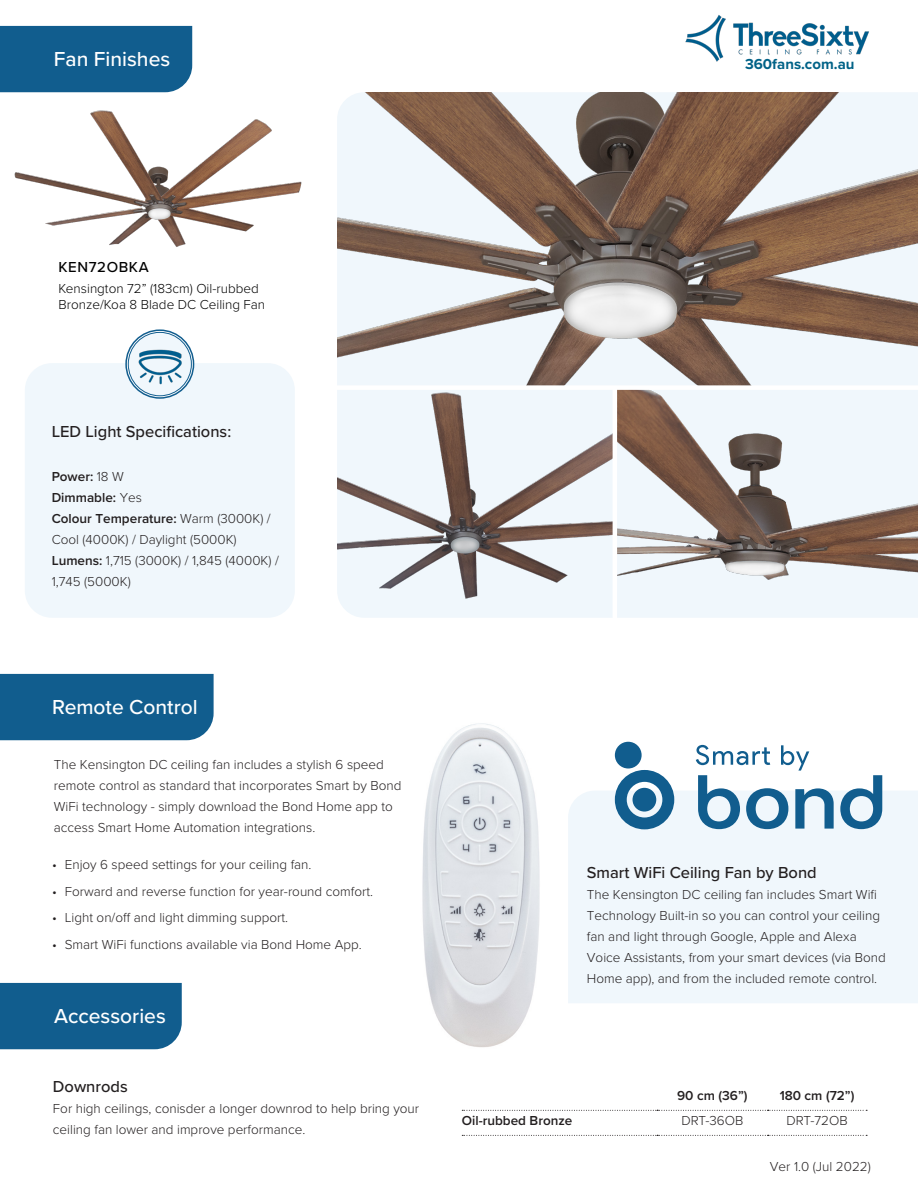
<style>
.page{position:relative;width:918px;height:1188px;background:#fff}
.page>*{position:absolute;margin:0;border:0;box-sizing:border-box;transform-origin:0 0}
.t1{font:500 21px "Proxima Nova";color:#fff}
.t2{font:500 16.5px "Proxima Nova";color:#231f20}
.t3{font:700 15px "Proxima Nova";color:#006287}
.t4{font:500 15px "Proxima Nova";letter-spacing:.04em;color:#000}
.t5{font:300 13.5px/21px "Proxima Nova";color:#231f20}
.t6{font:300 13.5px/16.2px "Proxima Nova";color:#000}
.t7{font:600 13.5px "Proxima Nova";color:#231f20}
.s1{font-weight:300}
.s2{font-weight:600}
</style>
<div class="page">
<div style="left:0;top:26px;width:192px;height:66px;background:#115d8e"></div>
<div style="left:0;top:674px;width:214px;height:66px;background:#115d8e"></div>
<svg style="left:462px;top:1110px;width:405px;height:1px"></svg>
<svg style="left:462px;top:1135px;width:405px;height:1px"></svg>
<div style="left:568px;top:791px;width:350px;height:212px;background:#f0f7fc"></div>
<div style="left:0;top:983px;width:182px;height:66px;background:#115d8e"></div>
<img style="left:422px;top:723px;width:118px;height:325px">
<img style="left:685px;top:15px;width:184px;height:47px">
<img style="left:14px;top:110px;width:288px;height:137px">
<div style="left:25px;top:363px;width:270px;height:255px;background:#f0f7fc;border-radius:27px"></div>
<svg style="left:126px;top:330px;width:68px;height:68px"></svg>
<div style="left:125px;top:329px;width:69px;height:70px;border:2px solid #115d8e;border-radius:50%"></div>
<div style="left:128px;top:332px;width:63px;height:64px;background:#f0f7fc;border-radius:50%"></div>
<div style="left:128px;top:332px;width:64px;height:64px;border:1px solid #115d8e;border-radius:50%"></div>
<img style="left:137px;top:349px;width:45px;height:37px">
<svg style="left:696px;top:745px;width:74px;height:20px"></svg>
<svg style="left:781px;top:745px;width:28px;height:26px"></svg>
<svg style="left:615px;top:770px;width:59px;height:59px"></svg>
<div style="left:615px;top:742px;width:27px;height:27px;background:#115d8e;border-radius:50%"></div>
<div style="left:633px;top:788px;width:23px;height:24px;background:#115d8e;border-radius:50%"></div>
<svg style="left:746px;top:788px;width:42px;height:41px"></svg>
<svg style="left:795px;top:788px;width:39px;height:41px"></svg>
<svg style="left:698px;top:775px;width:42px;height:54px"></svg>
<svg style="left:840px;top:775px;width:42px;height:54px"></svg>
<img style="left:337px;top:92px;width:581px;height:524px">
<div style="left:325px;top:385px;width:593px;height:5px;background:#fff"></div>
<hr style="left:613px;top:386px;width:4px;height:237px;background:#fff">
<p class="t1" style="left:54px;top:43px;width:118px">Fan Finishes</p>
<p class="t3" style="left:745px;top:53px;width:111px">360fans.com.au</p>
<p class="t4" style="left:59px;top:256px;width:92px">KEN72OBKA</p>
<p class="t6" style="left:59px;top:280px;width:208px">Kensington 72” (183cm) Oil-rubbed<br>Bronze/Koa 8 Blade DC Ceiling Fan</p>
<p class="t2" style="left:52px;top:420px;width:181px">LED Light Specifications:</p>
<p class="t7" style="left:52px;top:466px;width:74px">Power: <span class="s1">18 W</span></p>
<p class="t7" style="left:52px;top:487px;width:92px">Dimmable: <span class="s1">Yes</span></p>
<p class="t5" style="left:52px;top:507px;width:221px"><span class="s2">Colour Temperature:</span> Warm (3000K) /<br>Cool (4000K) / Daylight (5000K)</p>
<p class="t5" style="left:52px;top:549px;width:229px"><span class="s2">Lumens:</span> 1,715 (3000K) / 1,845 (4000K) /<br>1,745 (5000K)</p>
<p class="t1" style="left:52px;top:691px;width:147px">Remote Control</p>
<p class="t5" style="left:54px;top:753px;width:349px">The Kensington DC ceiling fan includes a stylish 6 speed remote control as standard that incorporates Smart by Bond WiFi technology - simply download the Bond Home app to access Smart Home Automation integrations.</p>
<p class="t5" style="left:52px;top:854px;width:261px">• Enjoy 6 speed settings for your ceiling fan.</p>
<p class="t5" style="left:52px;top:880px;width:323px">• Forward and reverse function for year-round comfort.</p>
<p class="t5" style="left:52px;top:907px;width:238px">• Light on/off and light dimming support.</p>
<p class="t5" style="left:52px;top:933px;width:311px">• Smart WiFi functions available via Bond Home App.</p>
<p class="t1" style="left:54px;top:1000px;width:113px">Accessories</p>
<p class="t2" style="left:53px;top:1075px;width:76px">Downrods</p>
<p class="t5" style="left:53px;top:1098px;width:368px">For high ceilings, conisder a longer downrod to help bring your ceiling fan lower and improve performance.</p>
<p class="t2" style="left:587px;top:860px;width:231px">Smart WiFi Ceiling Fan by Bond</p>
<p class="t5" style="left:587px;top:883px;width:300px">The Kensington DC ceiling fan includes Smart Wifi Technology Built-in so you can control your ceiling fan and light through Google, Apple and Alexa Voice Assistants, from your smart devices (via Bond Home app), and from the included remote control.</p>
<p class="t7" style="left:677px;top:1085px;width:72px">90 cm (36”)</p>
<p class="t7" style="left:780px;top:1085px;width:76px">180 cm (72”)</p>
<p class="t7" style="left:462px;top:1111px;width:112px">Oil-rubbed Bronze</p>
<p class="t5" style="left:681px;top:1109px;width:63px">DRT-36OB</p>
<p class="t5" style="left:786px;top:1109px;width:63px">DRT-72OB</p>
<p class="t5" style="left:770px;top:1155px;width:102px">Ver 1.0 (Jul 2022)</p>
</div>
